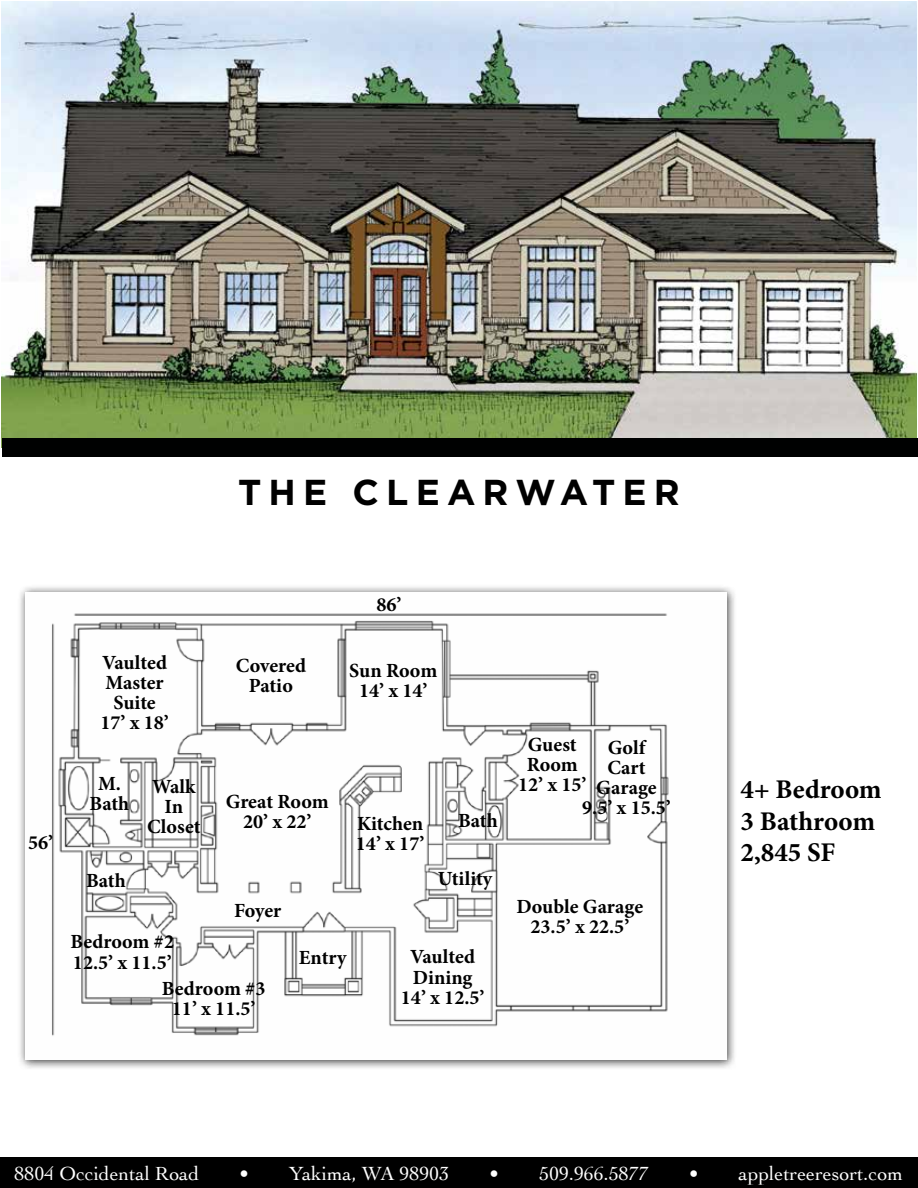
<style>
.page{position:relative;width:918px;height:1188px;background:#fff}
.page>*{position:absolute;margin:0;border:0;box-sizing:border-box;transform-origin:0 0}
.t1{font:700 36px "Gotham";letter-spacing:.2em;color:#000}
.t2{font:700 27px/31.5px "Minion Pro";color:#000}
.t3{font:700 20.1px/20.1px "Minion Pro";color:#000;text-align:center}
.t4{font:19.95px "Cochin";color:#fff}
</style>
<div class="page">
<div style="left:0;top:1158px;width:918px;height:30px;background:#000"></div>
<div style="left:17px;top:584px;width:720px;height:486px;background:#000;opacity:.75"></div>
<img style="left:25px;top:592px;width:701px;height:468px">
<img style="left:1px;top:1px;width:916px;height:447px">
<div style="left:2px;top:438px;width:916px;height:19px;background:#000101"></div>
<h1 class="t1" style="left:238px;top:471px;width:443px">THE CLEARWATER</h1>
<p class="t3" style="left:100px;top:652px;width:70px">Vaulted<br>Master<br>Suite<br>17’ x 18’</p>
<p class="t3" style="left:236px;top:655px;width:72px">Covered<br>Patio</p>
<p class="t3" style="left:376px;top:594px;width:26px">86’</p>
<p class="t3" style="left:349px;top:660px;width:90px">Sun Room<br>14’ x 14’</p>
<p class="t3" style="left:28px;top:832px;width:26px">56’</p>
<p class="t3" style="left:90px;top:773px;width:41px">M.<br>Bath</p>
<p class="t3" style="left:147px;top:776px;width:55px">Walk<br>In<br>Closet</p>
<p class="t3" style="left:226px;top:791px;width:104px">Great Room<br>20’ x 22’</p>
<p class="t3" style="left:356px;top:813px;width:70px;text-align:left">Kitchen<br>14’ x 17’</p>
<p class="t3" style="left:458px;top:810px;width:41px">Bath</p>
<p class="t3" style="left:86px;top:870px;width:41px">Bath</p>
<p class="t3" style="left:438px;top:868px;width:56px">Utility</p>
<p class="t3" style="left:234px;top:900px;width:49px">Foyer</p>
<p class="t3" style="left:71px;top:932px;width:105px;text-align:left">Bedroom #2<br>12.5’ x 11.5’</p>
<p class="t3" style="left:162px;top:978px;width:105px">Bedroom #3<br>11’ x 11.5’</p>
<p class="t3" style="left:299px;top:947px;width:49px">Entry</p>
<p class="t3" style="left:401px;top:947px;width:85px">Vaulted<br>Dining<br>14’ x 12.5’</p>
<p class="t3" style="left:518px;top:734px;width:70px">Guest<br>Room<br>12’ x 15’</p>
<p class="t3" style="left:582px;top:737px;width:90px">Golf<br>Cart<br>Garage<br>9.5’ x 15.5’</p>
<p class="t3" style="left:517px;top:897px;width:128px">Double Garage<br>23.5’ x 22.5’</p>
<h2 class="t2" style="left:741px;top:773px;width:143px">4+ Bedroom<br>3 Bathroom<br>2,845 SF</h2>
<p class="t4" style="left:15px;top:1160px;width:186px">8804 Occidental Road</p>
<p class="t4" style="left:239px;top:1160px;width:212px">• Yakima, WA 98903</p>
<p class="t4" style="left:489px;top:1160px;width:161px">• 509.966.5877</p>
<p class="t4" style="left:689px;top:1160px;width:216px">• appletreeresort.com</p>
</div>
